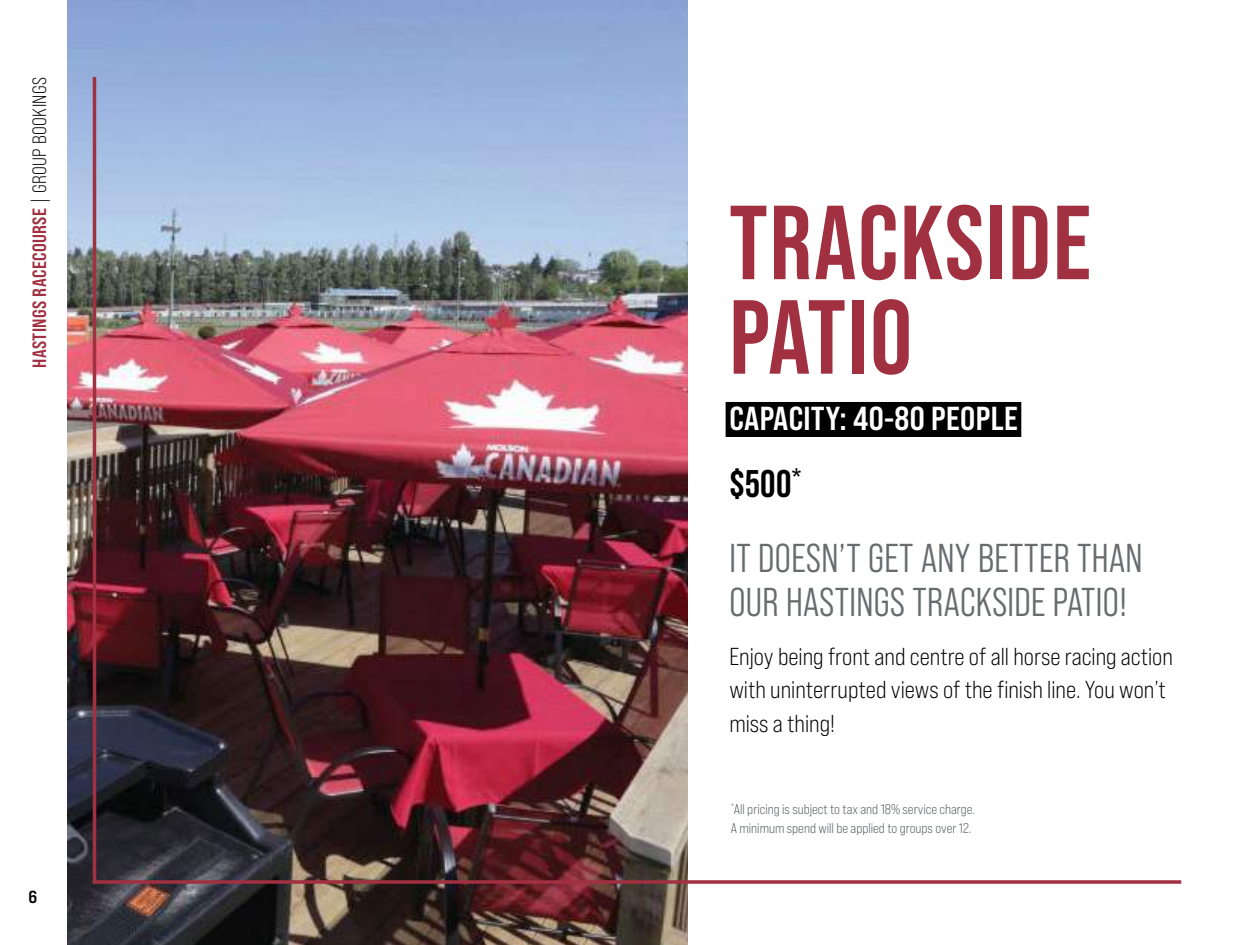
<style>
.page{position:relative;width:1260px;height:945px;background:#fff}
.page>*{position:absolute;margin:0;border:0;box-sizing:border-box;transform-origin:0 0}
.t1{font:700 105px/94.5px "Bebas Neue Pro";letter-spacing:.02em;color:#a13041}
.t2{font:40.25px/43.8px "Bebas Neue Pro Middle";letter-spacing:.01em;color:#686c6e}
.t3{font:700 38.5px "Bebas Neue Pro";color:#000}
.t4{font:33.25px "Bebas Neue Pro Sm E Bd";letter-spacing:.01em;color:#fff}
.t5{font:24.5px/33.2px "Bebas Neue Pro Sm E Bk";color:#000}
.t6{font:19.25px "Bebas Neue Pro Sm E Bd";letter-spacing:.02em;color:#a13041}
.t7{font:17.5px "Bebas Neue Pro Exp Bd";color:#000}
.t8{font:14px/19.2px "Bebas Neue Pro Sm E Bk";color:#52565a}
.s1{font-family:"Bebas Neue Pro Sm E Bk";color:#000}
</style>
<div class="page">
<img style="left:68px;top:0;width:620px;height:945px">
<img style="left:91px;top:74px;width:1091px;height:812px">
<p class="t6" style="left:28px;top:368px;width:292px;rotate:-90deg">HASTINGS RACECOURSE <span class="s1">| GROUP BOOKINGS</span></p>
<p class="t7" style="left:28px;top:886px;width:10px">6</p>
<h1 class="t1" style="left:729px;top:194px;width:363px">TRACKSIDE<br>PATIO</h1>
<h3 class="t4" style="left:729px;top:398px;width:290px">CAPACITY: 40-80 PEOPLE</h3>
<h3 class="t3" style="left:729px;top:462px;width:74px">$500<sup>*</sup></h3>
<h2 class="t2" style="left:729px;top:536px;width:415px">IT DOESN’T GET ANY BETTER THAN<br>OUR HASTINGS TRACKSIDE PATIO!</h2>
<p class="t5" style="left:729px;top:640px;width:445px">Enjoy being front and centre of all horse racing action with uninterrupted views of the finish line. You won’t miss a thing!</p>
<p class="t8" style="left:731px;top:799px;width:246px"><sup>*</sup>All pricing is subject to tax and 18% service charge.<br>A minimum spend will be applied to groups over 12.</p>
</div>
